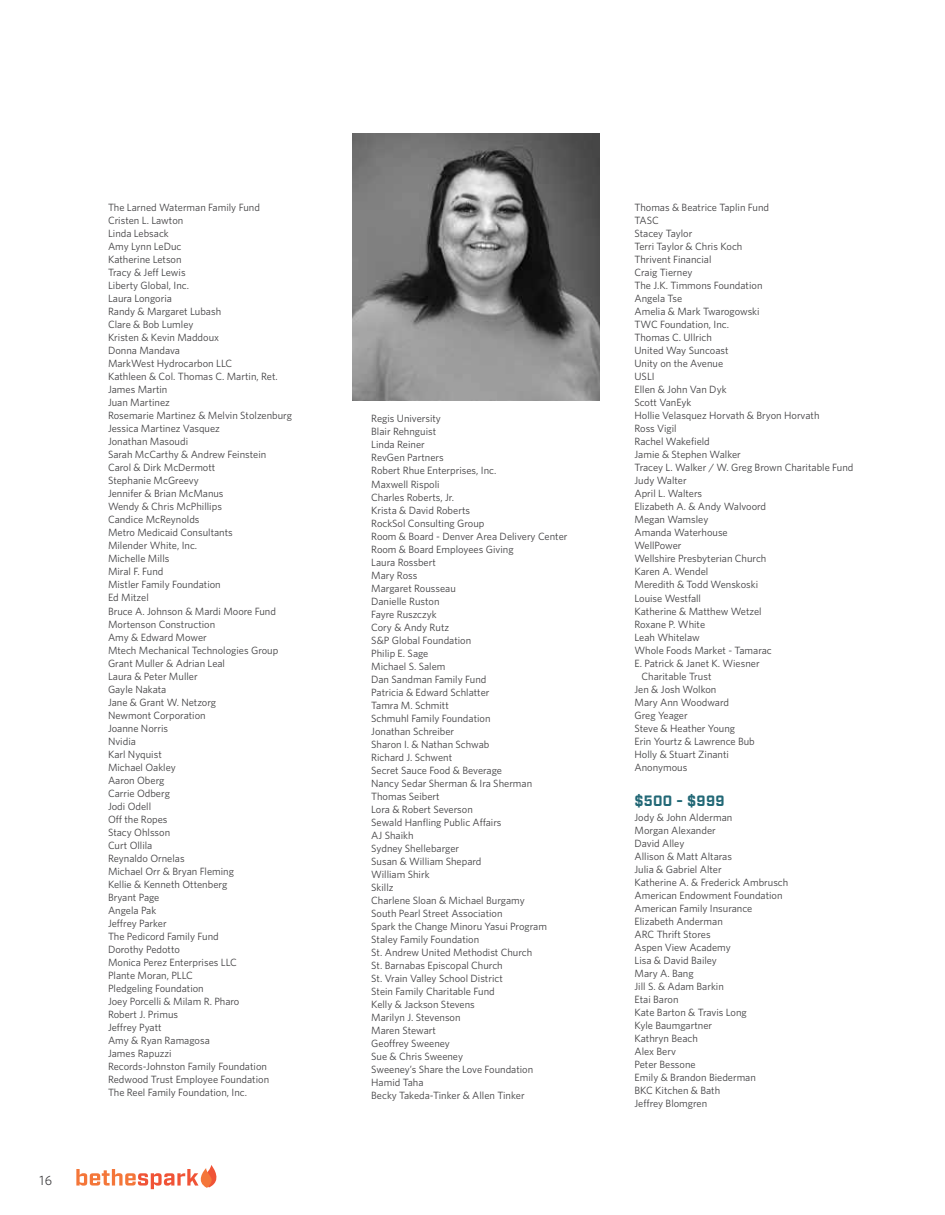
<style>
.page{position:relative;width:945px;height:1215px;background:#fff}
.page>*{position:absolute;margin:0;border:0;box-sizing:border-box;transform-origin:0 0}
.t1{font:700 15px "Industry";letter-spacing:.02em;color:#226876}
.t2{font:13.5px "Whitney";color:#414042;scale:.96 1}
.t3{font:10.5px/13px "Whitney";color:#414042}
</style>
<div class="page">
<svg style="left:76px;top:1165px;width:141px;height:24px"></svg>
<img style="left:352px;top:134px;width:248px;height:266px">
<p class="t2" style="left:40px;top:1171px;width:15px">16</p>
<p class="t3" style="left:108px;top:200px;width:186px">The Larned Waterman Family Fund<br>Cristen L. Lawton<br>Linda Lebsack<br>Amy Lynn LeDuc<br>Katherine Letson<br>Tracy &amp; Jeff Lewis<br>Liberty Global, Inc.<br>Laura Longoria<br>Randy &amp; Margaret Lubash<br>Clare &amp; Bob Lumley<br>Kristen &amp; Kevin Maddoux<br>Donna Mandava<br>MarkWest Hydrocarbon LLC<br>Kathleen &amp; Col. Thomas C. Martin, Ret.<br>James Martin<br>Juan Martinez<br>Rosemarie Martinez &amp; Melvin Stolzenburg<br>Jessica Martinez Vasquez<br>Jonathan Masoudi<br>Sarah McCarthy &amp; Andrew Feinstein<br>Carol &amp; Dirk McDermott<br>Stephanie McGreevy<br>Jennifer &amp; Brian McManus<br>Wendy &amp; Chris McPhillips<br>Candice McReynolds<br>Metro Medicaid Consultants<br>Milender White, Inc.<br>Michelle Mills<br>Miral F. Fund<br>Mistler Family Foundation<br>Ed Mitzel<br>Bruce A. Johnson &amp; Mardi Moore Fund<br>Mortenson Construction<br>Amy &amp; Edward Mower<br>Mtech Mechanical Technologies Group<br>Grant Muller &amp; Adrian Leal<br>Laura &amp; Peter Muller<br>Gayle Nakata<br>Jane &amp; Grant W. Netzorg<br>Newmont Corporation<br>Joanne Norris<br>Nvidia<br>Karl Nyquist<br>Michael Oakley<br>Aaron Oberg<br>Carrie Odberg<br>Jodi Odell<br>Off the Ropes<br>Stacy Ohlsson<br>Curt Ollila<br>Reynaldo Ornelas<br>Michael Orr &amp; Bryan Fleming<br>Kellie &amp; Kenneth Ottenberg<br>Bryant Page<br>Angela Pak<br>Jeffrey Parker<br>The Pedicord Family Fund<br>Dorothy Pedotto<br>Monica Perez Enterprises LLC<br>Plante Moran, PLLC<br>Pledgeling Foundation<br>Joey Porcelli &amp; Milam R. Pharo<br>Robert J. Primus<br>Jeffrey Pyatt<br>Amy &amp; Ryan Ramagosa<br>James Rapuzzi<br>Records-Johnston Family Foundation<br>Redwood Trust Employee Foundation<br>The Reel Family Foundation, Inc.</p>
<p class="t3" style="left:371px;top:412px;width:198px">Regis University<br>Blair Rehnguist<br>Linda Reiner<br>RevGen Partners<br>Robert Rhue Enterprises, Inc.<br>Maxwell Rispoli<br>Charles Roberts, Jr.<br>Krista &amp; David Roberts<br>RockSol Consulting Group<br>Room &amp; Board - Denver Area Delivery Center<br>Room &amp; Board Employees Giving<br>Laura Rossbert<br>Mary Ross<br>Margaret Rousseau<br>Danielle Ruston<br>Fayre Ruszczyk<br>Cory &amp; Andy Rutz<br>S&amp;P Global Foundation<br>Philip E. Sage<br>Michael S. Salem<br>Dan Sandman Family Fund<br>Patricia &amp; Edward Schlatter<br>Tamra M. Schmitt<br>Schmuhl Family Foundation<br>Jonathan Schreiber<br>Sharon I. &amp; Nathan Schwab<br>Richard J. Schwent<br>Secret Sauce Food &amp; Beverage<br>Nancy Sedar Sherman &amp; Ira Sherman<br>Thomas Seibert<br>Lora &amp; Robert Severson<br>Sewald Hanfling Public Affairs<br>AJ Shaikh<br>Sydney Shellebarger<br>Susan &amp; William Shepard<br>William Shirk<br>Skillz<br>Charlene Sloan &amp; Michael Burgamy<br>South Pearl Street Association<br>Spark the Change Minoru Yasui Program<br>Staley Family Foundation<br>St. Andrew United Methodist Church<br>St. Barnabas Episcopal Church<br>St. Vrain Valley School District<br>Stein Family Charitable Fund<br>Kelly &amp; Jackson Stevens<br>Marilyn J. Stevenson<br>Maren Stewart<br>Geoffrey Sweeney<br>Sue &amp; Chris Sweeney<br>Sweeney’s Share the Love Foundation<br>Hamid Taha<br>Becky Takeda-Tinker &amp; Allen Tinker</p>
<p class="t3" style="left:634px;top:200px;width:136px">Thomas &amp; Beatrice Taplin Fund</p>
<p class="t3" style="left:634px;top:213px;width:26px">TASC</p>
<p class="t3" style="left:634px;top:227px;width:59px">Stacey Taylor</p>
<p class="t3" style="left:634px;top:240px;width:109px">Terri Taylor &amp; Chris Koch</p>
<p class="t3" style="left:634px;top:253px;width:79px">Thrivent Financial</p>
<p class="t3" style="left:634px;top:266px;width:59px">Craig Tierney</p>
<p class="t3" style="left:634px;top:279px;width:130px">The J.K. Timmons Foundation</p>
<p class="t3" style="left:634px;top:292px;width:49px">Angela Tse</p>
<p class="t3" style="left:634px;top:305px;width:127px">Amelia &amp; Mark Twarogowski</p>
<p class="t3" style="left:634px;top:318px;width:96px">TWC Foundation, Inc.</p>
<p class="t3" style="left:634px;top:331px;width:79px">Thomas C. Ullrich</p>
<p class="t3" style="left:634px;top:344px;width:96px">United Way Suncoast</p>
<p class="t3" style="left:634px;top:357px;width:90px">Unity on the Avenue</p>
<p class="t3" style="left:634px;top:370px;width:22px">USLI</p>
<p class="t3" style="left:634px;top:383px;width:94px">Ellen &amp; John Van Dyk</p>
<p class="t3" style="left:634px;top:396px;width:59px">Scott VanEyk</p>
<p class="t3" style="left:634px;top:409px;width:187px">Hollie Velasquez Horvath &amp; Bryon Horvath</p>
<p class="t3" style="left:634px;top:422px;width:44px">Ross Vigil</p>
<p class="t3" style="left:634px;top:435px;width:77px">Rachel Wakefield</p>
<p class="t3" style="left:634px;top:448px;width:108px">Jamie &amp; Stephen Walker</p>
<p class="t3" style="left:634px;top:461px;width:220px">Tracey L. Walker / W. Greg Brown Charitable Fund</p>
<p class="t3" style="left:634px;top:474px;width:54px">Judy Walter</p>
<p class="t3" style="left:634px;top:487px;width:69px">April L. Walters</p>
<p class="t3" style="left:634px;top:500px;width:133px">Elizabeth A. &amp; Andy Walvoord</p>
<p class="t3" style="left:634px;top:513px;width:75px">Megan Wamsley</p>
<p class="t3" style="left:634px;top:526px;width:95px">Amanda Waterhouse</p>
<p class="t3" style="left:634px;top:539px;width:49px">WellPower</p>
<p class="t3" style="left:634px;top:552px;width:133px">Wellshire Presbyterian Church</p>
<p class="t3" style="left:634px;top:565px;width:75px">Karen A. Wendel</p>
<p class="t3" style="left:634px;top:578px;width:125px">Meredith &amp; Todd Wenskoski</p>
<p class="t3" style="left:634px;top:591px;width:68px">Louise Westfall</p>
<p class="t3" style="left:634px;top:604px;width:129px">Katherine &amp; Matthew Wetzel</p>
<p class="t3" style="left:634px;top:617px;width:72px">Roxane P. White</p>
<p class="t3" style="left:634px;top:630px;width:67px">Leah Whitelaw</p>
<p class="t3" style="left:634px;top:643px;width:139px">Whole Foods Market - Tamarac</p>
<p class="t3" style="left:634px;top:656px;width:127px">E. Patrick &amp; Janet K. Wiesner</p>
<p class="t3" style="left:642px;top:669px;width:71px">Charitable Trust</p>
<p class="t3" style="left:634px;top:682px;width:83px">Jen &amp; Josh Wolkon</p>
<p class="t3" style="left:634px;top:695px;width:96px">Mary Ann Woodward</p>
<p class="t3" style="left:634px;top:708px;width:55px">Greg Yeager</p>
<p class="t3" style="left:634px;top:721px;width:102px">Steve &amp; Heather Young</p>
<p class="t3" style="left:634px;top:734px;width:122px">Erin Yourtz &amp; Lawrence Bub</p>
<p class="t3" style="left:634px;top:747px;width:96px">Holly &amp; Stuart Zinanti</p>
<p class="t3" style="left:634px;top:760px;width:54px">Anonymous</p>
<h1 class="t1" style="left:634px;top:791px;width:92px">$500 - $999</h1>
<p class="t3" style="left:634px;top:811px;width:155px">Jody &amp; John Alderman<br>Morgan Alexander<br>David Alley<br>Allison &amp; Matt Altaras<br>Julia &amp; Gabriel Alter<br>Katherine A. &amp; Frederick Ambrusch<br>American Endowment Foundation<br>American Family Insurance<br>Elizabeth Anderman<br>ARC Thrift Stores<br>Aspen View Academy<br>Lisa &amp; David Bailey<br>Mary A. Bang<br>Jill S. &amp; Adam Barkin<br>Etai Baron<br>Kate Barton &amp; Travis Long<br>Kyle Baumgartner<br>Kathryn Beach<br>Alex Berv<br>Peter Bessone<br>Emily &amp; Brandon Biederman<br>BKC Kitchen &amp; Bath<br>Jeffrey Blomgren</p>
</div>
